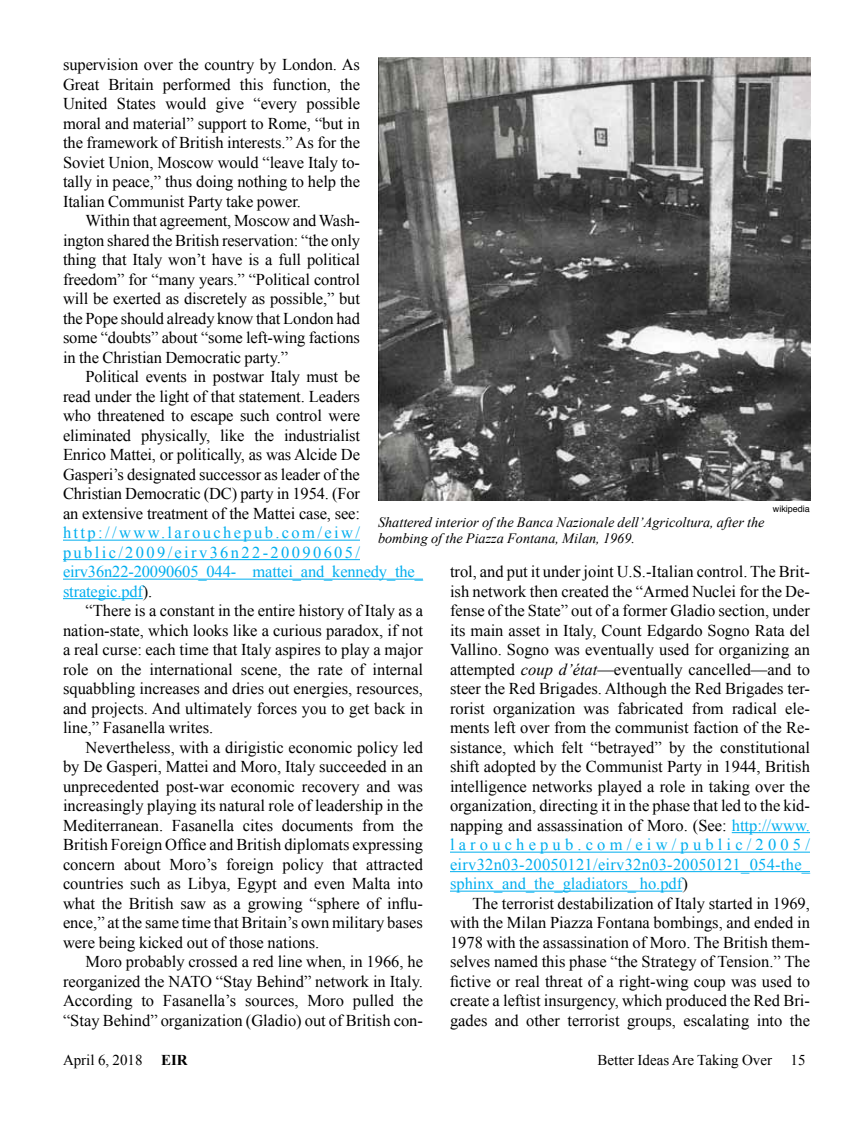
<style>
.page{position:relative;width:864px;height:1134px;background:#fff}
.page>*{position:absolute;margin:0;border:0;box-sizing:border-box;transform-origin:0 0}
.t1{font:16.5px/19.5px "Times New Roman";color:#000;text-align:justify}
.t2{font:16.5px/19.5px "Times New Roman";letter-spacing:.065em;color:#00aeef}
.t3{font:15px "Times New Roman";color:#000}
.t4{font:italic 14.25px/15.8px "Times New Roman";color:#000}
.t5{font:9px "Helvetica";color:#000}
.s1{color:#000}
.s2{font-style:italic}
.s3{color:#00aeef}
.s4{font-weight:700}
</style>
<div class="page">
<hr style="left:63px;top:540px;width:297px;height:1px;background:#00aeef">
<hr style="left:63px;top:559px;width:297px;height:1px;background:#00aeef">
<hr style="left:63px;top:579px;width:360px;height:1px;background:#00aeef">
<hr style="left:63px;top:598px;width:80px;height:1px;background:#00aeef">
<hr style="left:732px;top:832px;width:78px;height:1px;background:#00aeef">
<hr style="left:450px;top:852px;width:360px;height:1px;background:#00aeef">
<hr style="left:450px;top:871px;width:360px;height:1px;background:#00aeef">
<hr style="left:450px;top:891px;width:232px;height:1px;background:#00aeef">
<img style="left:378px;top:57px;width:432px;height:443px">
<p class="t1" style="left:63px;top:55px;width:299px">supervision over the country by London. As Great Britain performed this function, the United States would give “every possible moral and material” support to Rome, “but in the framework of British interests.” As for the Soviet Union, Moscow would “leave Italy to&shy;tally in peace,” thus doing nothing to help the Italian Communist Party take power.</p>
<p class="t1" style="left:63px;top:211px;width:299px;text-indent:23px">Within that agreement, Moscow and Wash&shy;ington shared the British reservation: “the only thing that Italy won’t have is a full political freedom” for “many years.” “Political control will be exerted as discretely as possible,” but the Pope should already know that London had some “doubts” about “some left-wing factions in the Christian Democratic party.”</p>
<p class="t1" style="left:63px;top:367px;width:299px;text-indent:23px">Political events in postwar Italy must be read under the light of that statement. Leaders who threatened to escape such control were eliminated physically, like the industrialist Enrico Mattei, or politically, as was Alcide De Gasperi’s designated successor as leader of the Christian Democratic (DC) party in 1954. (For an extensive treatment of the Mattei case, see:</p>
<p class="t2" style="left:63px;top:523px;width:362px">http://www.larouchepub.com/eiw/ public/2009/eirv36n22-20090605/ eirv36n22-20090605_044- mattei_and_kennedy_the_ strategic.pdf<span class="s1">).</span></p>
<p class="t1" style="left:63px;top:601px;width:361px;text-indent:23px">“There is a constant in the entire history of Italy as a nation-state, which looks like a curious paradox, if not a real curse: each time that Italy aspires to play a major role on the international scene, the rate of internal squabbling increases and dries out energies, resources, and projects. And ultimately forces you to get back in line,” Fasanella writes.</p>
<p class="t1" style="left:63px;top:737px;width:362px;text-indent:23px">Nevertheless, with a dirigistic economic policy led by De Gasperi, Mattei and Moro, Italy succeeded in an unprecedented post-war economic recovery and was increasingly playing its natural role of leadership in the Mediterranean. Fasanella cites documents from the British Foreign Office and British diplomats expressing concern about Moro’s foreign policy that attracted countries such as Libya, Egypt and even Malta into what the British saw as a growing “sphere of influ&shy;ence,” at the same time that Britain’s own military bases were being kicked out of those nations.</p>
<p class="t1" style="left:63px;top:952px;width:362px;text-indent:23px">Moro probably crossed a red line when, in 1966, he reorganized the NATO “Stay Behind” network in Italy.<br>According to Fasanella’s sources, Moro pulled the “Stay Behind” organization (Gladio) out of British con-</p>
<p class="t5" style="left:773px;top:501px;width:39px">wikipedia</p>
<p class="t4" style="left:378px;top:514px;width:388px">Shattered interior of the Banca Nazionale dell’Agricoltura, after the bombing of the Piazza Fontana, Milan, 1969.</p>
<p class="t1" style="left:450px;top:562px;width:362px">trol, and put it under joint U.S.-Italian control. The Brit&shy;ish network then created the “Armed Nuclei for the De&shy;fense of the State” out of a former Gladio section, under its main asset in Italy, Count Edgardo Sogno Rata del Vallino. Sogno was eventually used for organizing an attempted <span class="s2">coup d’état</span>—eventually cancelled—and to steer the Red Brigades. Although the Red Brigades ter&shy;rorist organization was fabricated from radical ele&shy;ments left over from the communist faction of the Re&shy;sistance, which felt “betrayed” by the constitutional shift adopted by the Communist Party in 1944, British intelligence networks played a role in taking over the organization, directing it in the phase that led to the kid&shy;napping and assassination of Moro. (See: <span class="s3">http://www. larouchepub.com/eiw/public/2005/ eirv32n03-20050121/eirv32n03-20050121_054-the_ sphinx_and_the_gladiators_ ho.pdf</span>)</p>
<p class="t1" style="left:450px;top:893px;width:362px;text-indent:23px">The terrorist destabilization of Italy started in 1969, with the Milan Piazza Fontana bombings, and ended in 1978 with the assassination of Moro. The British them&shy;selves named this phase “the Strategy of Tension.” The fictive or real threat of a right-wing coup was used to create a leftist insurgency, which produced the Red Bri&shy;gades and other terrorist groups, escalating into the</p>
<p class="t3" style="left:63px;top:1050px;width:126px">April 6, 2018 <span class="s4">EIR</span></p>
<p class="t3" style="left:598px;top:1050px;width:209px">Better Ideas Are Taking Over 15</p>
</div>
